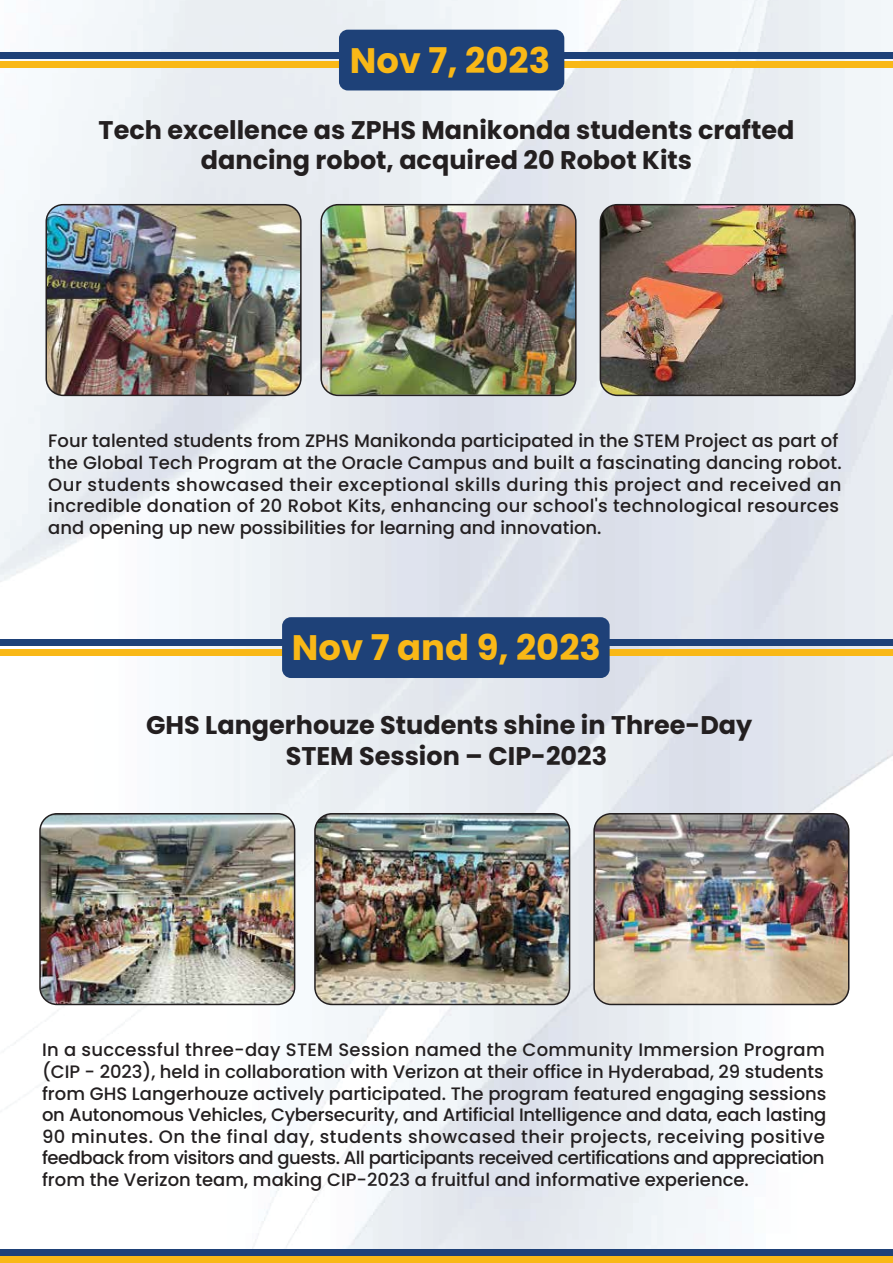
<style>
.page{position:relative;width:893px;height:1263px;background:#fff}
.page>*{position:absolute;margin:0;border:0;box-sizing:border-box;transform-origin:0 0}
.t1{font:700 35.4px "Poppins";color:#f9b817}
.t2{font:700 25.5px/30.6px "Poppins";color:#231f20;text-align:center}
.t3{font:500 18px/21.6px "Poppins";color:#231f20}
</style>
<div class="page">
<img style="left:0;top:0;width:893px;height:1249px">
<div style="left:0;top:52px;width:893px;height:7px;background:#1e4178"></div>
<div style="left:0;top:61px;width:893px;height:7px;background:#f9b817"></div>
<div style="left:339px;top:30px;width:225px;height:60px;background:#1e4178;border-radius:9px"></div>
<div style="left:0;top:640px;width:893px;height:6px;background:#1e4178"></div>
<div style="left:0;top:1249px;width:893px;height:7px;background:#1e4178"></div>
<div style="left:0;top:649px;width:893px;height:7px;background:#f9b817"></div>
<div style="left:0;top:1256px;width:893px;height:7px;background:#f9b817"></div>
<div style="left:282px;top:617px;width:328px;height:61px;background:#1e4178;border-radius:9px"></div>
<img style="left:46px;top:205px;width:255px;height:190px">
<div style="left:46px;top:204px;width:256px;height:192px;border:2px solid #231f20;border-radius:17px"></div>
<img style="left:321px;top:205px;width:255px;height:190px">
<div style="left:320px;top:204px;width:257px;height:192px;border:2px solid #231f20;border-radius:17px"></div>
<img style="left:600px;top:205px;width:255px;height:190px">
<div style="left:600px;top:204px;width:256px;height:192px;border:2px solid #231f20;border-radius:17px"></div>
<img style="left:40px;top:814px;width:255px;height:190px">
<div style="left:39px;top:813px;width:256px;height:192px;border:2px solid #231f20;border-radius:17px"></div>
<img style="left:315px;top:814px;width:255px;height:190px">
<div style="left:314px;top:813px;width:256px;height:192px;border:2px solid #231f20;border-radius:17px"></div>
<img style="left:594px;top:814px;width:255px;height:190px">
<div style="left:593px;top:813px;width:256px;height:192px;border:2px solid #231f20;border-radius:17px"></div>
<h1 class="t1" style="left:350px;top:40px;width:202px">Nov 7, 2023</h1>
<h2 class="t2" style="left:99px;top:114px;width:697px">Tech excellence as ZPHS Manikonda students crafted dancing robot, acquired 20 Robot Kits</h2>
<p class="t3" style="left:48px;top:430px;width:795px">Four talented students from ZPHS Manikonda participated in the STEM Project as part of the Global Tech Program at the Oracle Campus and built a fascinating dancing robot.<br>Our students showcased their exceptional skills during this project and received an incredible donation of 20 Robot Kits, enhancing our school's technological resources and opening up new possibilities for learning and innovation.</p>
<h1 class="t1" style="left:292px;top:627px;width:311px">Nov 7 and 9, 2023</h1>
<h2 class="t2" style="left:146px;top:710px;width:608px">GHS Langerhouze Students shine in Three-Day<br>STEM Session – CIP-2023</h2>
<p class="t3" style="left:42px;top:1039px;width:786px">In a successful three-day STEM Session named the Community Immersion Program (CIP - 2023), held in collaboration with Verizon at their office in Hyderabad, 29 students from GHS Langerhouze actively participated. The program featured engaging sessions on Autonomous Vehicles, Cybersecurity, and Artificial Intelligence and data, each lasting 90 minutes. On the final day, students showcased their projects, receiving positive feedback from visitors and guests. All participants received certifications and appreciation from the Verizon team, making CIP-2023 a fruitful and informative experience.</p>
</div>
